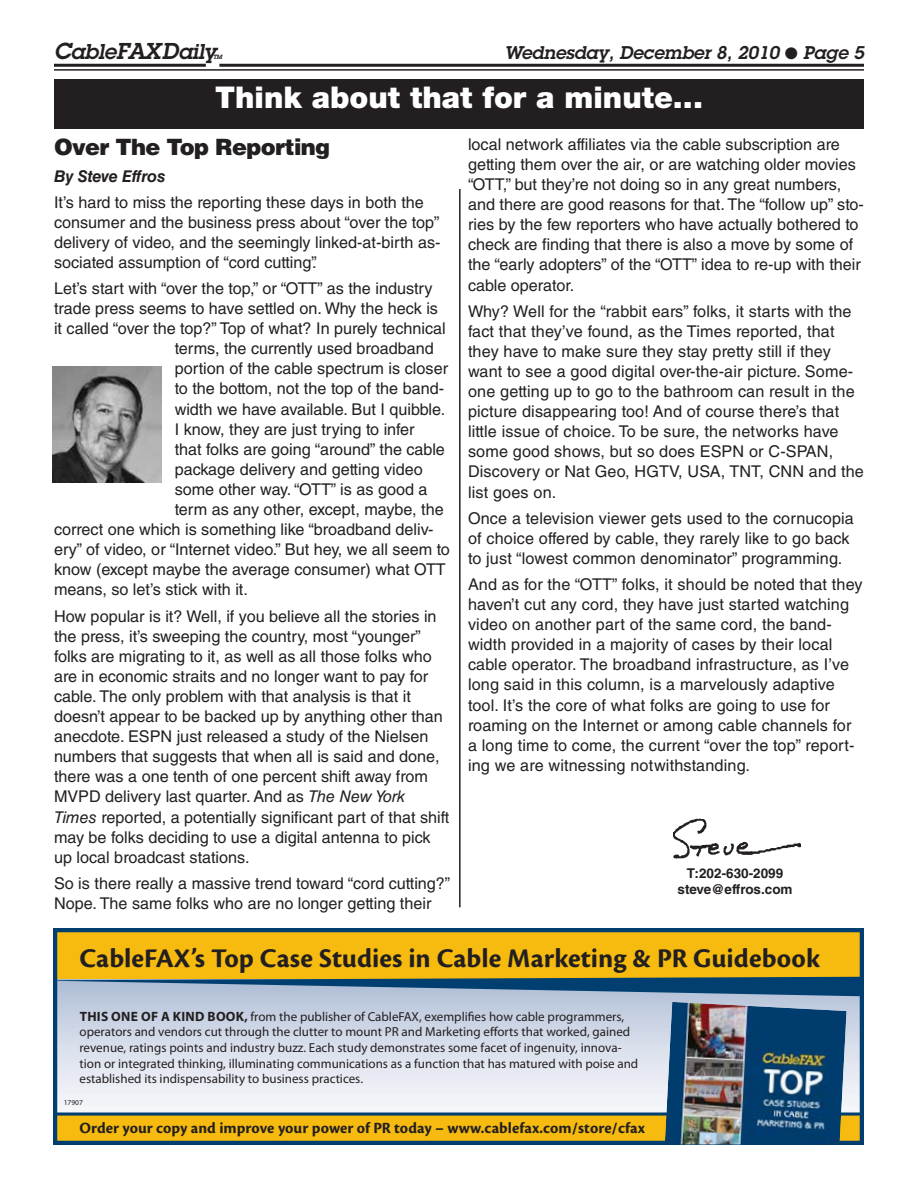
<style>
.page{position:relative;width:918px;height:1188px;background:#fff}
.page>*{position:absolute;margin:0;border:0;box-sizing:border-box;transform-origin:0 0}
.t1{font:900 30px "Helvetica Neue LT Std";color:#fff}
.t2{font:700 28.05px "Cronos Pro";color:#231f20}
.t3{font:900 22.5px "Helvetica LT Std";letter-spacing:-.03em;color:#231f20}
.t4{font:italic 600 21px "Lubalin Graph Std";letter-spacing:-.01em;color:#231f20}
.t5{font:italic 600 18px "Lubalin Graph Std";color:#231f20}
.t6{font:16.2px/20.1px "Helvetica LT Std";color:#231f20}
.t7{font:700 16.2px "Cronos Pro";color:#231f20}
.t8{font:italic 700 16.2px "Helvetica LT Std";letter-spacing:-.01em;color:#231f20}
.t9{font:700 13.5px/16.2px "Helvetica LT Std";color:#231f20;text-align:center}
.t10{font:13.05px/15.6px "Myriad Pro";color:#231f20}
.t11{font:7.5px "Myriad Pro";color:#231f20}
.t12{font:italic 600 6px "Lubalin Graph Std";color:#231f20}
.s1{font-size:22.5px}
.s2{font-style:italic}
.s3{font-weight:700;font-size:13.5px}
.s4{font-weight:700}
</style>
<div class="page">
<hr style="left:219px;top:64px;width:645px;height:3px;background:#231f20">
<hr style="left:54px;top:64px;width:152px;height:3px;background:#231f20">
<hr style="left:54px;top:69px;width:810px;height:2px;background:#231f20">
<div style="left:54px;top:79px;width:810px;height:50px;background:#231f20"></div>
<img style="left:673px;top:819px;width:127px;height:39px">
<hr style="left:459px;top:189px;width:2px;height:718px;background:#231f20">
<svg style="left:53px;top:928px;width:810px;height:216px;background:#cbc08f"></svg>
<svg style="left:53px;top:1112px;width:810px;height:4px;background:#386276"></svg>
<img style="left:665px;top:1002px;width:182px;height:142px">
<img style="left:52px;top:367px;width:109px;height:116px">
<p class="t4" style="left:54px;top:44px;width:164px"><span class="s1">C</span>able<span class="s1">FAXD</span>aily</p>
<p class="t12" style="left:213px;top:55px;width:11px">TM</p>
<p class="t5" style="left:505px;top:47px;width:361px">Wednesday, December 8, 2010 ● Page 5</p>
<h1 class="t1" style="left:215px;top:87px;width:489px">Think about that for a minute...</h1>
<h3 class="t3" style="left:54px;top:139px;width:278px">Over The Top Reporting</h3>
<p class="t8" style="left:54px;top:170px;width:113px">By Steve Effros</p>
<p class="t6" style="left:54px;top:194px;width:388px">It’s hard to miss the reporting these days in both the consumer and the business press about “over the top” delivery of video, and the seemingly linked-at-birth as&shy;sociated assumption of “cord cutting”.</p>
<p class="t6" style="left:54px;top:280px;width:380px">Let’s start with “over the top,” or “OTT” as the industry</p>
<p class="t6" style="left:54px;top:300px;width:386px">trade press seems to have settled on. Why the heck is</p>
<p class="t6" style="left:54px;top:320px;width:393px">it called “over the top?” Top of what? In purely technical</p>
<p class="t6" style="left:175px;top:340px;width:261px">terms, the currently used broadband</p>
<p class="t6" style="left:175px;top:360px;width:275px">portion of the cable spectrum is closer</p>
<p class="t6" style="left:175px;top:381px;width:271px">to the bottom, not the top of the band-</p>
<p class="t6" style="left:175px;top:401px;width:272px">width we have available. But I quibble.</p>
<p class="t6" style="left:175px;top:421px;width:242px">I know, they are just trying to infer</p>
<p class="t6" style="left:175px;top:441px;width:272px">that folks are going “around” the cable</p>
<p class="t6" style="left:175px;top:461px;width:250px">package delivery and getting video</p>
<p class="t6" style="left:175px;top:481px;width:254px">some other way. “OTT” is as good a</p>
<p class="t6" style="left:175px;top:501px;width:271px">term as any other, except, maybe, the</p>
<p class="t6" style="left:54px;top:521px;width:381px">correct one which is something like “broadband deliv-</p>
<p class="t6" style="left:54px;top:541px;width:397px">ery” of video, or “Internet video.” But hey, we all seem to</p>
<p class="t6" style="left:54px;top:561px;width:393px">know (except maybe the average consumer) what OTT</p>
<p class="t6" style="left:54px;top:582px;width:195px">means, so let’s stick with it.</p>
<p class="t6" style="left:54px;top:608px;width:397px">How popular is it? Well, if you believe all the stories in the press, it’s sweeping the country, most “younger” folks are migrating to it, as well as all those folks who are in economic straits and no longer want to pay for cable. The only problem with that analysis is that it doesn’t appear to be backed up by anything other than anecdote. ESPN just released a study of the Nielsen numbers that suggests that when all is said and done, there was a one tenth of one percent shift away from MVPD delivery last quarter. And as <span class="s2">The New York Times</span> reported, a potentially significant part of that shift may be folks deciding to use a digital antenna to pick up local broadcast stations.</p>
<p class="t6" style="left:54px;top:875px;width:398px">So is there really a massive trend toward “cord cutting?”<br>Nope. The same folks who are no longer getting their</p>
<p class="t6" style="left:468px;top:136px;width:398px">local network affiliates via the cable subscription are getting them over the air, or are watching older movies “OTT,” but they’re not doing so in any great numbers, and there are good reasons for that. The “follow up” sto&shy;ries by the few reporters who have actually bothered to check are finding that there is also a move by some of the “early adopters” of the “OTT” idea to re-up with their cable operator.</p>
<p class="t6" style="left:468px;top:303px;width:398px">Why? Well for the “rabbit ears” folks, it starts with the fact that they’ve found, as the Times reported, that they have to make sure they stay pretty still if they want to see a good digital over-the-air picture. Some&shy;one getting up to go to the bathroom can result in the picture disappearing too! And of course there’s that little issue of choice. To be sure, the networks have some good shows, but so does ESPN or C-SPAN, Discovery or Nat Geo, HGTV, USA, TNT, CNN and the list goes on.</p>
<p class="t6" style="left:468px;top:510px;width:387px">Once a television viewer gets used to the cornucopia of choice offered by cable, they rarely like to go back to just “lowest common denominator” programming.</p>
<p class="t6" style="left:468px;top:576px;width:396px">And as for the “OTT” folks, it should be noted that they haven’t cut any cord, they have just started watching video on another part of the same cord, the band&shy;width provided in a majority of cases by their local cable operator. The broadband infrastructure, as I’ve long said in this column, is a marvelously adaptive tool. It’s the core of what folks are going to use for roaming on the Internet or among cable channels for a long time to come, the current “over the top” report&shy;ing we are witnessing notwithstanding.</p>
<p class="t9" style="left:678px;top:867px;width:117px">T:202-630-2099 steve@effros.com</p>
<h2 class="t2" style="left:80px;top:947px;width:742px">CableFAX’s Top Case Studies in Cable Marketing &amp; PR Guidebook</h2>
<p class="t10" style="left:80px;top:1010px;width:560px"><span class="s3">THIS ONE OF A KIND BOOK</span><span class="s4">,</span> from the publisher of CableFAX, exemplifies how cable programmers, operators and vendors cut through the clutter to mount PR and Marketing efforts that worked, gained revenue, ratings points and industry buzz. Each study demonstrates some facet of ingenuity, innova&shy;tion or integrated thinking, illuminating communications as a function that has matured with poise and established its indispensability to business practices.</p>
<p class="t11" style="left:64px;top:1100px;width:21px">17907</p>
<p class="t7" style="left:80px;top:1122px;width:567px">Order your copy and improve your power of PR today – www.cablefax.com/store/cfax</p>
</div>
